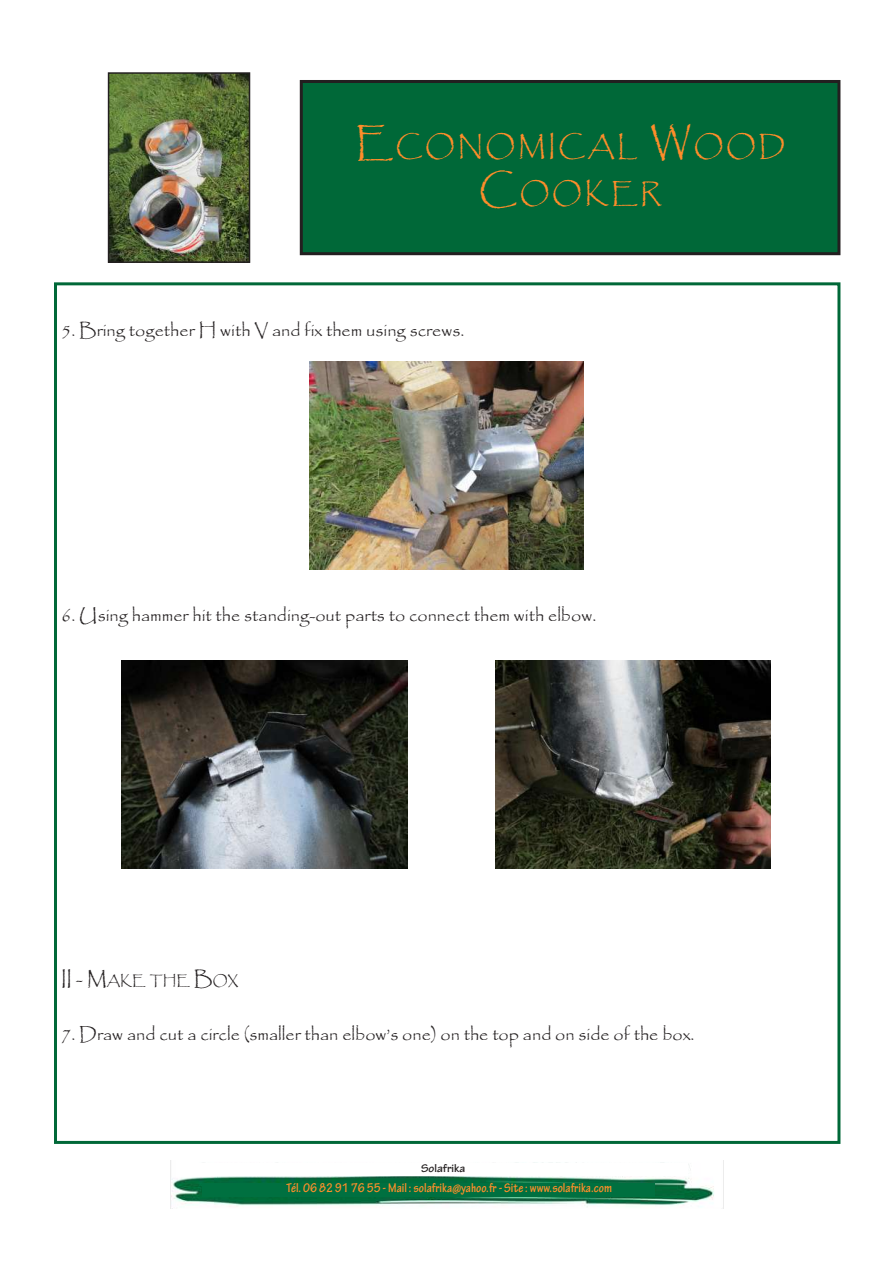
<style>
.page{position:relative;width:893px;height:1263px;background:#fff}
.page>*{position:absolute;margin:0;border:0;box-sizing:border-box;transform-origin:0 0}
.t1{font:27.3px/46.8px "Papyrus";letter-spacing:.085em;color:#fe8d2a;text-align:center}
.t2{font:18px "Papyrus";color:#231f20}
.t3{font:13.65px "Papyrus";color:#231f20}
.t4{font:700 condensed 13.5px "Tekton Pro";color:#fe8e2a}
.t5{font:700 12px "Tekton Pro";color:#231f20}
.s1{font-size:39px}
.s2{font-size:19.5px}
</style>
<div class="page">
<img style="left:171px;top:1162px;width:543px;height:45px">
<div style="left:199px;top:1163px;width:489px;height:13px;background:#fff"></div>
<div style="left:202px;top:1183px;width:452px;height:13px;background:#007040"></div>
<div style="left:301px;top:81px;width:538px;height:173px;background:#006838"></div>
<div style="left:300px;top:80px;width:540px;height:175px;border:3px solid #231f20"></div>
<img style="left:111px;top:75px;width:136px;height:185px">
<div style="left:108px;top:72px;width:142px;height:191px;border:2px solid #231f20"></div>
<img style="left:309px;top:361px;width:275px;height:209px">
<img style="left:121px;top:660px;width:286px;height:209px">
<img style="left:495px;top:660px;width:275px;height:209px">
<h1 class="t1" style="left:355px;top:123px;width:432px"><span class="s1">E</span>CONOMICAL <span class="s1">W</span>OOD<br><span class="s1">C</span>OOKER</h1>
<p class="t2" style="left:61px;top:320px;width:405px">5. Bring together H with V and fix them using screws.</p>
<p class="t2" style="left:61px;top:604px;width:536px">6. Using hammer hit the standing-out parts to connect them with elbow.</p>
<p class="t3" style="left:61px;top:972px;width:179px"><span class="s2">II - M</span>AKE THE <span class="s2">B</span>OX</p>
<p class="t2" style="left:61px;top:1023px;width:635px">7. Draw and cut a circle (smaller than elbow’s one) on the top and on side of the box.</p>
<p class="t5" style="left:421px;top:1161px;width:46px">Solafrika</p>
<p class="t4" style="left:286px;top:1179px;width:327px">Tél. 06 82 91 76 55 - Mail : solafrika@yahoo.fr - Site : www.solafrika.com</p>
</div>
